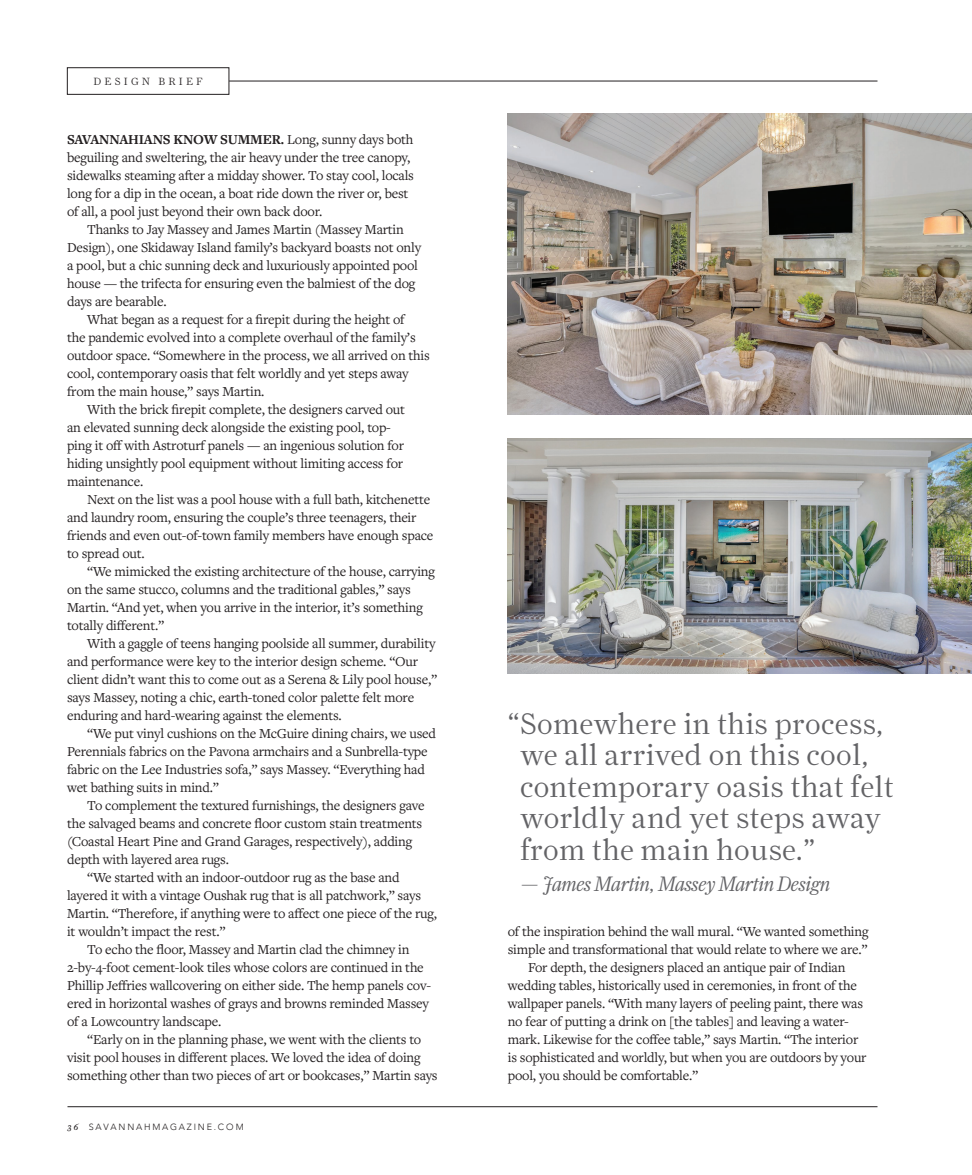
<style>
.page{position:relative;width:972px;height:1175px;background:#fff}
.page>*{position:absolute;margin:0;border:0;box-sizing:border-box;transform-origin:0 0}
.t1{font:300 30px/31.5px "Farnham Display";letter-spacing:.01em;color:#636366}
.t2{font:21px "Farnham Display Light Ital OSF";letter-spacing:-.025em;color:#636366}
.t3{font:14.25px/18px "Freight Text Pro";letter-spacing:-.015em;color:#231f20}
.t4{font:300 10.5px "Farnham Display";letter-spacing:.3em;color:#231f20}
.t5{font:300 9px "Avenir";letter-spacing:.2em;color:#231f20}
.s1{font-weight:700}
.s2{font-family:"Farnham Display Reg Ital Swash";font-weight:400}
</style>
<div class="page">
<hr style="left:68px;top:1106px;width:810px;height:1px;background:#231f20">
<div style="left:67px;top:67px;width:162px;height:28px;border:1px solid #231f20"></div>
<hr style="left:229px;top:81px;width:649px;height:1px;background:#231f20">
<img style="left:507px;top:113px;width:465px;height:301px">
<img style="left:507px;top:438px;width:465px;height:236px">
<p class="t4" style="left:94px;top:76px;width:111px">DESIGN BRIEF</p>
<p class="t3" style="left:67px;top:130px;width:348px"><span class="s1">SAVANNAHIANS KNOW SUMMER.</span> Long, sunny days both beguiling and sweltering, the air heavy under the tree canopy, sidewalks steaming after a midday shower. To stay cool, locals long for a dip in the ocean, a boat ride down the river or, best of all, a pool just beyond their own back door.</p>
<p class="t3" style="left:67px;top:220px;width:356px;text-indent:20px">Thanks to Jay Massey and James Martin (Massey Martin Design), one Skidaway Island family’s backyard boasts not only a pool, but a chic sunning deck and luxuriously appointed pool house — the trifecta for ensuring even the balmiest of the dog days are bearable.</p>
<p class="t3" style="left:87px;top:310px;width:319px">What began as a request for a firepit during the height of</p>
<p class="t3" style="left:67px;top:328px;width:350px">the pandemic evolved into a complete overhaul of the family’s</p>
<p class="t3" style="left:67px;top:346px;width:364px">outdoor space. “Somewhere in the process, we all arrived on this</p>
<p class="t3" style="left:67px;top:364px;width:343px">cool, contemporary oasis that felt worldly and yet steps away</p>
<p class="t3" style="left:67px;top:382px;width:199px">from the main house,” says Martin.</p>
<p class="t3" style="left:87px;top:400px;width:319px">With the brick firepit complete, the designers carved out</p>
<p class="t3" style="left:67px;top:418px;width:325px">an elevated sunning deck alongside the existing pool, top-</p>
<p class="t3" style="left:67px;top:436px;width:339px">ping it off with Astroturf panels — an ingenious solution for</p>
<p class="t3" style="left:67px;top:454px;width:338px">hiding unsightly pool equipment without limiting access for</p>
<p class="t3" style="left:67px;top:472px;width:78px">maintenance.</p>
<p class="t3" style="left:87px;top:490px;width:344px">Next on the list was a pool house with a full bath, kitchenette</p>
<p class="t3" style="left:67px;top:508px;width:351px">and laundry room, ensuring the couple’s three teenagers, their</p>
<p class="t3" style="left:67px;top:526px;width:368px">friends and even out-of-town family members have enough space</p>
<p class="t3" style="left:67px;top:544px;width:79px">to spread out.</p>
<p class="t3" style="left:87px;top:562px;width:349px">“We mimicked the existing architecture of the house, carrying</p>
<p class="t3" style="left:67px;top:580px;width:345px">on the same stucco, columns and the traditional gables,” says</p>
<p class="t3" style="left:67px;top:598px;width:357px">Martin. “And yet, when you arrive in the interior, it’s something</p>
<p class="t3" style="left:67px;top:616px;width:99px">totally different.”</p>
<p class="t3" style="left:87px;top:634px;width:350px">With a gaggle of teens hanging poolside all summer, durability</p>
<p class="t3" style="left:67px;top:652px;width:353px">and performance were key to the interior design scheme. “Our</p>
<p class="t3" style="left:67px;top:670px;width:372px">client didn’t want this to come out as a Serena &amp; Lily pool house,”</p>
<p class="t3" style="left:67px;top:688px;width:349px">says Massey, noting a chic, earth-toned color palette felt more</p>
<p class="t3" style="left:67px;top:706px;width:276px">enduring and hard-wearing against the elements.</p>
<p class="t3" style="left:87px;top:724px;width:350px">“We put vinyl cushions on the McGuire dining chairs, we used</p>
<p class="t3" style="left:67px;top:742px;width:362px">Perennials fabrics on the Pavona armchairs and a Sunbrella-type</p>
<p class="t3" style="left:67px;top:760px;width:359px">fabric on the Lee Industries sofa,” says Massey. “Everything had</p>
<p class="t3" style="left:67px;top:778px;width:153px">wet bathing suits in mind.”</p>
<p class="t3" style="left:87px;top:796px;width:339px">To complement the textured furnishings, the designers gave</p>
<p class="t3" style="left:67px;top:814px;width:357px">the salvaged beams and concrete floor custom stain treatments</p>
<p class="t3" style="left:67px;top:832px;width:347px">(Coastal Heart Pine and Grand Garages, respectively), adding</p>
<p class="t3" style="left:67px;top:850px;width:163px">depth with layered area rugs.</p>
<p class="t3" style="left:87px;top:868px;width:314px">“We started with an indoor-outdoor rug as the base and</p>
<p class="t3" style="left:67px;top:886px;width:356px">layered it with a vintage Oushak rug that is all patchwork,” says</p>
<p class="t3" style="left:67px;top:904px;width:371px">Martin. “Therefore, if anything were to affect one piece of the rug,</p>
<p class="t3" style="left:67px;top:922px;width:160px">it wouldn’t impact the rest.”</p>
<p class="t3" style="left:87px;top:940px;width:324px">To echo the floor, Massey and Martin clad the chimney in</p>
<p class="t3" style="left:67px;top:958px;width:358px">2-by-4-foot cement-look tiles whose colors are continued in the</p>
<p class="t3" style="left:67px;top:976px;width:366px">Phillip Jeffries wallcovering on either side. The hemp panels cov-</p>
<p class="t3" style="left:67px;top:994px;width:364px">ered in horizontal washes of grays and browns reminded Massey</p>
<p class="t3" style="left:67px;top:1012px;width:156px">of a Lowcountry landscape.</p>
<p class="t3" style="left:87px;top:1030px;width:336px">“Early on in the planning phase, we went with the clients to</p>
<p class="t3" style="left:67px;top:1048px;width:355px">visit pool houses in different places. We loved the idea of doing</p>
<p class="t3" style="left:67px;top:1066px;width:372px">something other than two pieces of art or bookcases,” Martin says</p>
<p class="t5" style="left:68px;top:1121px;width:178px"><span class="s2">36</span> SAVANNAHMAGAZINE.COM</p>
<h1 class="t1" style="left:520px;top:707px;width:375px;text-indent:-13px">“Somewhere in this process, we all arrived on this cool, contemporary oasis that felt worldly and yet steps away from the main house.”</h1>
<h2 class="t2" style="left:520px;top:872px;width:312px">— James Martin, Massey Martin Design</h2>
<p class="t3" style="left:508px;top:922px;width:362px">of the inspiration behind the wall mural. “We wanted something</p>
<p class="t3" style="left:508px;top:940px;width:361px">simple and transformational that would relate to where we are.”</p>
<p class="t3" style="left:528px;top:958px;width:319px">For depth, the designers placed an antique pair of Indian</p>
<p class="t3" style="left:508px;top:976px;width:351px">wedding tables, historically used in ceremonies, in front of the</p>
<p class="t3" style="left:508px;top:994px;width:357px">wallpaper panels. “With many layers of peeling paint, there was</p>
<p class="t3" style="left:508px;top:1012px;width:343px">no fear of putting a drink on [the tables] and leaving a water-</p>
<p class="t3" style="left:508px;top:1030px;width:352px">mark. Likewise for the coffee table,” says Martin. “The interior</p>
<p class="t3" style="left:508px;top:1048px;width:360px">is sophisticated and worldly, but when you are outdoors by your</p>
<p class="t3" style="left:508px;top:1066px;width:192px">pool, you should be comfortable.”</p>
</div>
